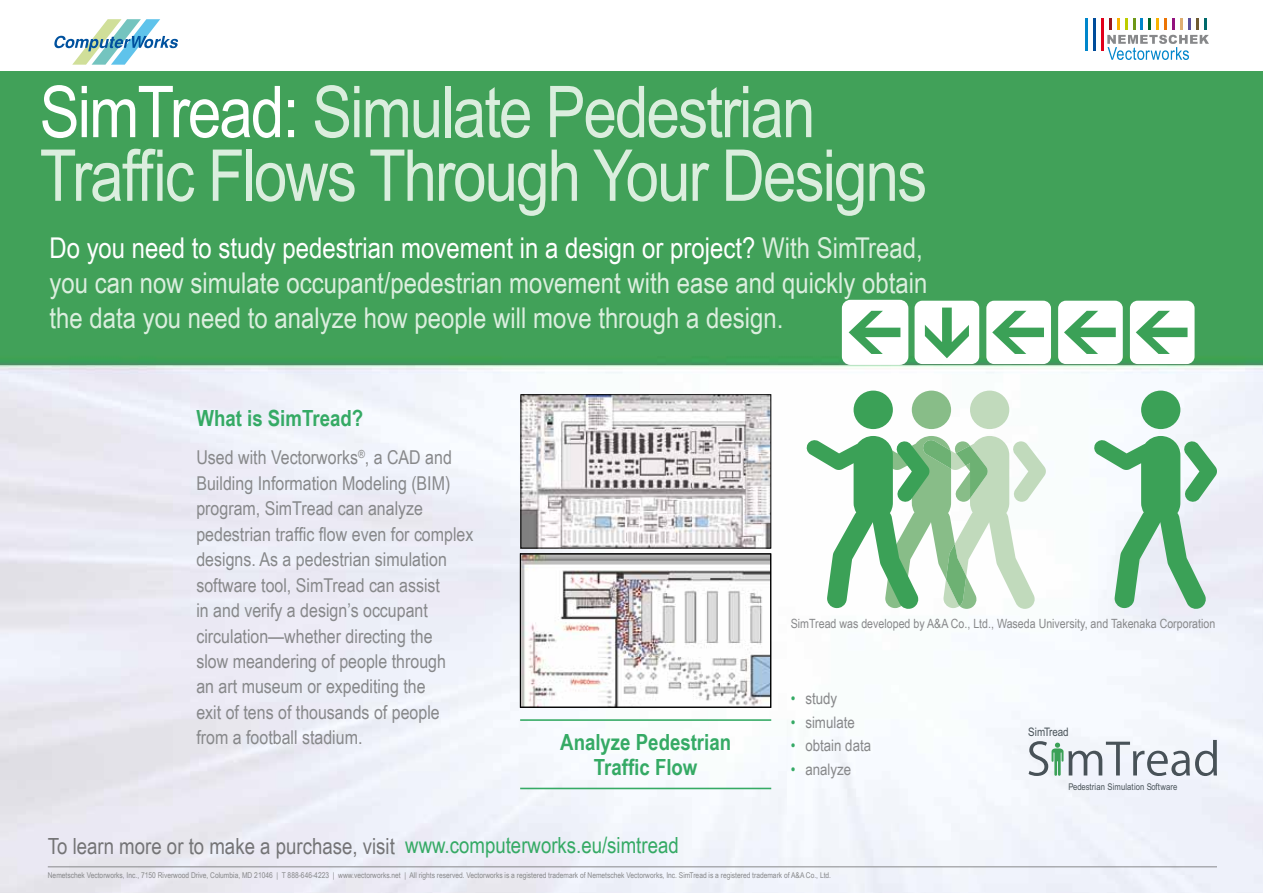
<style>
.page{position:relative;width:1263px;height:893px;background:#fff}
.page>*{position:absolute;margin:0;border:0;box-sizing:border-box;transform-origin:0 0}
.t1{font:71.55px/63.6px "Arial Narrow";letter-spacing:-.025em;color:#dbeede}
.t2{font:28.65px/35px "Arial Narrow";color:#dbeede}
.t3{font:700 22.2px/25.5px "Arial Narrow";color:#35aa65;text-align:center}
.t4{font:22.2px "Arial Narrow";color:#747476}
.t5{font:22.2px "Arial Narrow";color:#35aa65}
.t6{font:19.05px/25.5px "Arial Narrow";color:#87888a}
.t7{font:15.9px "Arial Narrow";color:#87888a}
.t8{font:12.75px "Arial Narrow";color:#87888a}
.t9{font:11.7px "Arial Narrow";color:#485258}
.t10{font:9.3px "Arial Narrow";letter-spacing:.01em;color:#485258}
.t11{font:7.95px "Arial Narrow";color:#87888a}
.s1{color:#fff}
.s2{color:#35aa65}
</style>
<div class="page">
<img style="left:0;top:72px;width:1263px;height:821px">
<hr style="left:48px;top:866px;width:1169px;height:1px;background:#87888a">
<svg style="left:842px;top:300px;width:66px;height:65px"></svg>
<div style="left:970px;top:391px;width:39px;height:38px;background:#c1dabc;border-radius:50%"></div>
<div style="left:1141px;top:391px;width:39px;height:38px;background:#3ba157;border-radius:50%"></div>
<svg style="left:1093px;top:436px;width:124px;height:173px"></svg>
<div style="left:914px;top:301px;width:65px;height:63px;background:#fff;border-radius:8px"></div>
<svg style="left:925px;top:308px;width:44px;height:50px"></svg>
<div style="left:986px;top:301px;width:65px;height:63px;background:#fff;border-radius:8px"></div>
<svg style="left:992px;top:311px;width:52px;height:43px"></svg>
<div style="left:1058px;top:301px;width:65px;height:63px;background:#fff;border-radius:8px"></div>
<svg style="left:1064px;top:311px;width:52px;height:43px"></svg>
<div style="left:1130px;top:301px;width:64px;height:63px;background:#fff;border-radius:8px"></div>
<svg style="left:1136px;top:311px;width:51px;height:43px"></svg>
<div style="left:912px;top:391px;width:39px;height:38px;background:#88bd88;border-radius:50%"></div>
<div style="left:853px;top:391px;width:40px;height:38px;background:#3ba157;border-radius:50%"></div>
<svg style="left:807px;top:436px;width:239px;height:173px"></svg>
<svg style="left:1028px;top:740px;width:189px;height:36px"></svg>
<hr style="left:520px;top:719px;width:251px;height:2px;background:#35aa65">
<hr style="left:520px;top:788px;width:251px;height:1px;background:#35aa65">
<img style="left:522px;top:555px;width:247px;height:150px">
<div style="left:520px;top:553px;width:251px;height:155px;border:1px solid #000"></div>
<img style="left:522px;top:396px;width:247px;height:150px">
<div style="left:520px;top:394px;width:251px;height:154px;border:1px solid #000"></div>
<hr style="left:1093px;top:18px;width:3px;height:33px;background:#004c9a">
<hr style="left:1101px;top:18px;width:2px;height:33px;background:#e2001a">
<hr style="left:1085px;top:18px;width:3px;height:33px;background:#0086cb">
<svg style="left:1107px;top:18px;width:102px;height:42px"></svg>
<svg style="left:54px;top:19px;width:124px;height:46px"></svg>
<h1 class="t1" style="left:40px;top:77px;width:889px"><span class="s1">SimTread:</span> Simulate Pedestrian<br>Traffic Flows Through Your Designs</h1>
<h2 class="t2" style="left:49px;top:229px;width:879px"><span class="s1">Do you need to study pedestrian movement in a design or project?</span> With SimTread, you can now simulate occupant/pedestrian movement with ease and quickly obtain the data you need to analyze how people will move through a design.</h2>
<p class="t3" style="left:196px;top:405px;width:168px">What is SimTread?</p>
<p class="t6" style="left:196px;top:444px;width:279px">Used with Vectorworks<sup>®</sup>, a CAD and Building Information Modeling (BIM) program, SimTread can analyze pedestrian traffic flow even for complex designs. As a pedestrian simulation software tool, SimTread can assist<br>in and verify a design’s occupant circulation—whether directing the<br>slow meandering of people through<br>an art museum or expediting the<br>exit of tens of thousands of people from a football stadium.</p>
<p class="t3" style="left:560px;top:728px;width:172px">Analyze Pedestrian<br>Traffic Flow</p>
<p class="t8" style="left:791px;top:614px;width:426px">SimTread was developed by A&amp;A Co., Ltd., Waseda University, and Takenaka Corporation</p>
<p class="t7" style="left:791px;top:686px;width:48px"><span class="s2">•</span> study</p>
<p class="t7" style="left:791px;top:710px;width:66px"><span class="s2">•</span> simulate</p>
<p class="t7" style="left:791px;top:734px;width:82px"><span class="s2">•</span> obtain data</p>
<p class="t7" style="left:791px;top:758px;width:62px"><span class="s2">•</span> analyze</p>
<p class="t9" style="left:1028px;top:724px;width:42px">SimTread</p>
<p class="t10" style="left:1068px;top:780px;width:110px">Pedestrian Simulation Software</p>
<p class="t5" style="left:405px;top:828px;width:275px">www.computerworks.eu/simtread</p>
<p class="t4" style="left:48px;top:830px;width:349px">To learn more or to make a purchase, visit</p>
<p class="t11" style="left:48px;top:869px;width:785px">Nemetschek Vectorworks, Inc., 7150 Riverwood Drive, Columbia, MD 21046 | T 888-646-4223 | www.vectorworks.net | All rights reserved. Vectorworks is a registered trademark of Nemetschek Vectorworks, Inc. SimTread is a registered trademark of A&amp;A Co., Ltd.</p>
</div>
